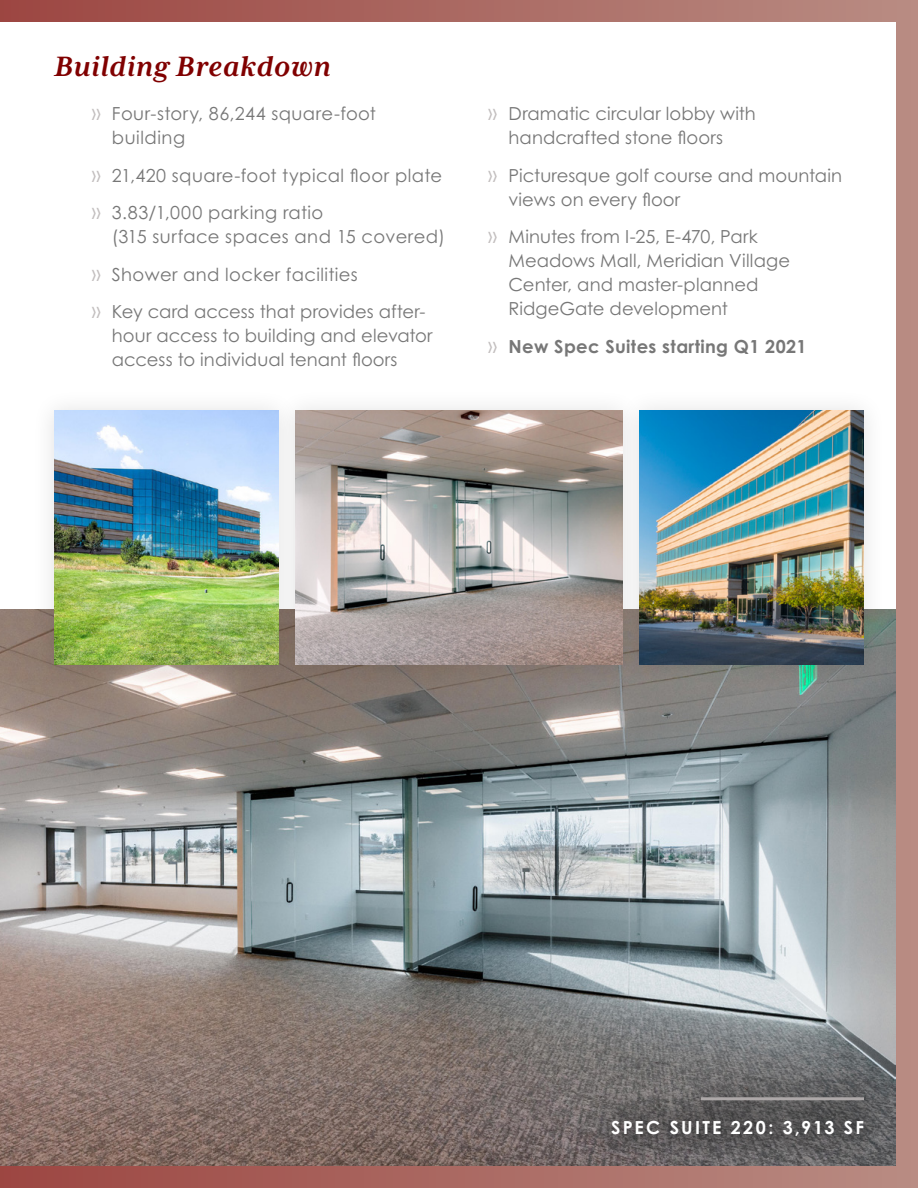
<style>
.page{position:relative;width:918px;height:1188px;background:#fff}
.page>*{position:absolute;margin:0;border:0;box-sizing:border-box;transform-origin:0 0}
.t1{font:italic 700 32.25px "Mrs Eaves XL Serif OT";letter-spacing:.02em;color:#800000}
.t2{font:18px/24px "Century Gothic Pro";letter-spacing:.005em;color:#777}
.t3{font:18px/24px "Century Gothic Pro";letter-spacing:.025em;color:#777}
.t4{font:700 18px "Century Gothic Pro";letter-spacing:.02em;color:#777}
.t5{font:700 18px "Century Gothic Pro";letter-spacing:.12em;color:#fff}
.s1{font-size:21px;color:#c2bebe}
.s2{font-weight:400;font-size:21px;color:#c2bebe}
</style>
<div class="page">
<div style="left:0;top:0;width:918px;height:1188px;background:linear-gradient(to right,#a14f4a,#bc9188)"></div>
<div style="left:0;top:23px;width:895px;height:1142px;background:#fff"></div>
<img style="left:0;top:609px;width:895px;height:556px">
<div style="left:273px;top:388px;width:372px;height:298px;background:#000;opacity:.12"></div>
<img style="left:301px;top:410px;width:316px;height:254px">
<div style="left:31px;top:388px;width:270px;height:298px;background:#000;opacity:.12"></div>
<img style="left:54px;top:410px;width:225px;height:254px">
<div style="left:617px;top:388px;width:269px;height:298px;background:#000;opacity:.12"></div>
<img style="left:639px;top:410px;width:225px;height:254px">
<div style="left:584px;top:1068px;width:308px;height:96px;background:#000;opacity:.66"></div>
<hr style="left:701px;top:1097px;width:163px;height:3px;background:#ada8a8">
<img style="left:0;top:331px;width:1px;height:295px">
<h1 class="t1" style="left:54px;top:50px;width:279px">Building Breakdown</h1>
<p class="t3" style="left:112px;top:102px;width:266px;text-indent:-20px"><span class="s1">»</span> Four-story, 86,244 square-foot building</p>
<p class="t3" style="left:92px;top:156px;width:352px;line-height:37.5px"><span class="s1">»</span> 21,420 square-foot typical floor plate <span class="s1">»</span> 3.83/1,000 parking ratio</p>
<p class="t2" style="left:92px;top:218px;width:355px;line-height:37.5px;text-indent:20px">(315 surface spaces and 15 covered) <span class="s1">»</span> Shower and locker facilities<br><span class="s1">»</span> Key card access that provides after-</p>
<p class="t2" style="left:112px;top:324px;width:322px">hour access to building and elevator access to individual tenant floors</p>
<p class="t2" style="left:509px;top:102px;width:249px;text-indent:-20px"><span class="s1">»</span> Dramatic circular lobby with handcrafted stone floors</p>
<p class="t2" style="left:509px;top:163px;width:335px;text-indent:-20px"><span class="s1">»</span> Picturesque golf course and mountain views on every floor</p>
<p class="t2" style="left:509px;top:225px;width:283px;text-indent:-20px"><span class="s1">»</span> Minutes from I-25, E-470, Park<br>Meadows Mall, Meridian Village<br>Center, and master-planned<br>RidgeGate development</p>
<p class="t4" style="left:488px;top:335px;width:320px"><span class="s2">»</span> New Spec Suites starting Q1 2021</p>
<p class="t5" style="left:611px;top:1116px;width:254px">SPEC SUITE 220: 3,913 SF</p>
</div>
